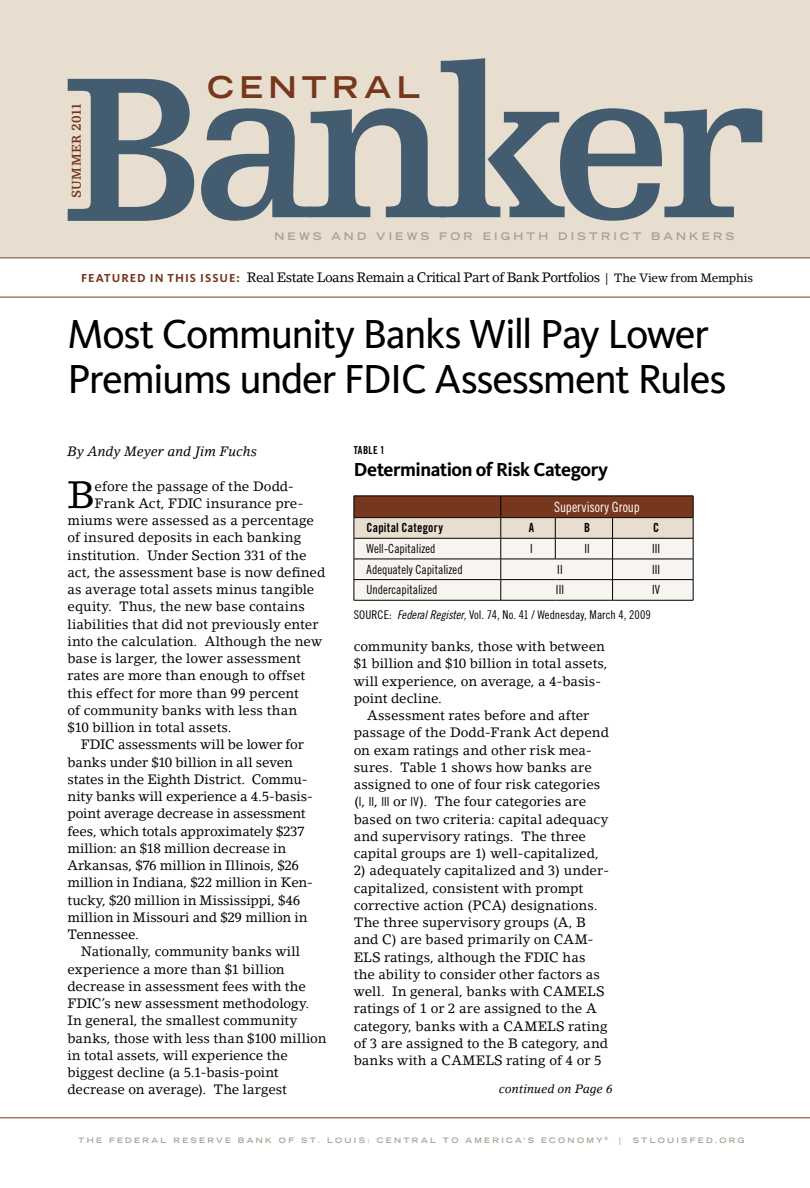
<style>
.page{position:relative;width:810px;height:1188px;background:#fff}
.page>*{position:absolute;margin:0;border:0;box-sizing:border-box;transform-origin:0 0}
.t1{font:42px/45px "Kievit OT";letter-spacing:-.04em;color:#000}
.t2{font:37.8px "Lino Letter Std";color:#000}
.t3{font:700 expanded 30px "Trade Gothic LT Std";letter-spacing:.18em;color:#77371d}
.t4{font:700 19.5px "Kievit OT";letter-spacing:-.02em;color:#000}
.t5{font:14.1px "Trade Gothic LT Std Cn 18";letter-spacing:-.005em;color:#fff;scale:.95 1}
.t6{font:13.5px/17.2px "Lino Letter Std";color:#000}
.t7{font:13.5px "Lino Letter Std";letter-spacing:-.045em;color:#000}
.t8{font:italic 13.5px "Lino Letter Std";letter-spacing:.005em;color:#000}
.t9{font:700 13.5px "Egyptienne FLT Std";letter-spacing:.015em;color:#77371d}
.t10{font:12.6px "Trade Gothic LT Std Cn 18";letter-spacing:.005em;color:#000;scale:.95 1}
.t11{font:12.6px "Trade Gothic LT Std Bd Cn 20";letter-spacing:.02em;color:#000;scale:.95 1}
.t12{font:12px "Trade Gothic LT Std Cn 18";letter-spacing:.005em;color:#000}
.t13{font:italic 12px "Lino Letter Std";letter-spacing:.005em;color:#000}
.t14{font:10.95px "Trade Gothic LT Std Bd Cn 20";letter-spacing:.035em;color:#000;scale:.95 1}
.t15{font:700 expanded 10.5px "Trade Gothic LT Std";letter-spacing:.305em;color:#aca395}
.t16{font:700 expanded 7.5px "Trade Gothic LT Std";letter-spacing:.31em;color:#aca395}
.s1{font-family:"Kievit OT";font-weight:700;font-size:12px;color:#77371d}
.s2{font-size:12px}
.s3{font-family:"Trade Gothic LT Std Cn 18 Obl"}
.s4{font-family:"Trade Gothic LT Std Cn 18";font-size:12.6px}
</style>
<div class="page">
<div style="left:0;top:0;width:810px;height:277px;background:#e7ded0"></div>
<svg style="left:68px;top:79px;width:126px;height:142px"></svg>
<svg style="left:201px;top:58px;width:561px;height:163px"></svg>
<hr style="left:0;top:1117px;width:810px;height:1px;background:#77371d">
<div style="left:0;top:258px;width:810px;height:39px;background:#fff"></div>
<hr style="left:0;top:257px;width:810px;height:1px;background:#77371d">
<hr style="left:0;top:297px;width:810px;height:1px;background:#77371d">
<svg style="left:354px;top:496px;width:340px;height:104px"></svg>
<hr style="left:354px;top:600px;width:147px;height:1px;background:#000">
<hr style="left:501px;top:600px;width:54px;height:1px;background:#000">
<hr style="left:555px;top:600px;width:58px;height:1px;background:#000">
<hr style="left:613px;top:600px;width:80px;height:1px;background:#000">
<p class="t9" style="left:69px;top:198px;width:97px;rotate:-90deg">Summer 2011</p>
<h3 class="t3" style="left:207px;top:68px;width:214px">CENTRAL</h3>
<p class="t15" style="left:274px;top:229px;width:358px">N EWS AND VIEWS FOR E IGHTH D ISTRICT</p>
<p class="t15" style="left:651px;top:229px;width:84px">BANKERS</p>
<p class="t7" style="left:81px;top:269px;width:674px"><span class="s1">Featured in this issue:</span> Real Estate Loans Remain a Critical Part of Bank Portfolios <span class="s2">| The View from Memphis</span></p>
<h1 class="t1" style="left:68px;top:312px;width:661px">Most Community Banks Will Pay Lower<br>Premiums under FDIC Assessment Rules</h1>
<p class="t8" style="left:68px;top:443px;width:191px">By Andy Meyer and Jim Fuchs</p>
<h2 class="t2" style="left:68px;top:472px;width:29px">B</h2>
<p class="t6" style="left:95px;top:477px;width:201px">efore the passage of the Dodd-</p>
<p class="t6" style="left:95px;top:494px;width:211px">Frank Act, FDIC insurance pre-</p>
<p class="t6" style="left:67px;top:512px;width:248px">miums were assessed as a percentage</p>
<p class="t6" style="left:67px;top:529px;width:235px">of insured deposits in each banking</p>
<p class="t6" style="left:67px;top:546px;width:241px">institution. Under Section 331 of the</p>
<p class="t6" style="left:67px;top:563px;width:259px">act, the assessment base is now defined</p>
<p class="t6" style="left:67px;top:581px;width:248px">as average total assets minus tangible</p>
<p class="t6" style="left:67px;top:598px;width:239px">equity. Thus, the new base contains</p>
<p class="t6" style="left:67px;top:615px;width:252px">liabilities that did not previously enter</p>
<p class="t6" style="left:67px;top:632px;width:256px">into the calculation. Although the new</p>
<p class="t6" style="left:67px;top:650px;width:235px">base is larger, the lower assessment</p>
<p class="t6" style="left:67px;top:667px;width:239px">rates are more than enough to offset</p>
<p class="t6" style="left:67px;top:684px;width:233px">this effect for more than 99 percent</p>
<p class="t6" style="left:67px;top:701px;width:231px">of community banks with less than</p>
<p class="t6" style="left:67px;top:719px;width:166px">$10 billion in total assets.</p>
<p class="t6" style="left:81px;top:736px;width:224px">FDIC assessments will be lower for</p>
<p class="t6" style="left:67px;top:753px;width:227px">banks under $10 billion in all seven</p>
<p class="t6" style="left:67px;top:770px;width:242px">states in the Eighth District. Commu-</p>
<p class="t6" style="left:67px;top:788px;width:247px">nity banks will experience a 4.5-basis-</p>
<p class="t6" style="left:67px;top:805px;width:240px">point average decrease in assessment</p>
<p class="t6" style="left:67px;top:822px;width:239px">fees, which totals approximately $237</p>
<p class="t6" style="left:67px;top:840px;width:220px">million: an $18 million decrease in</p>
<p class="t6" style="left:67px;top:857px;width:233px">Arkansas, $76 million in Illinois, $26</p>
<p class="t6" style="left:67px;top:874px;width:247px">million in Indiana, $22 million in Ken-</p>
<p class="t6" style="left:67px;top:891px;width:234px">tucky, $20 million in Mississippi, $46</p>
<p class="t6" style="left:67px;top:909px;width:242px">million in Missouri and $29 million in</p>
<p class="t6" style="left:67px;top:926px;width:73px">Tennessee.</p>
<p class="t6" style="left:81px;top:943px;width:221px">Nationally, community banks will</p>
<p class="t6" style="left:67px;top:960px;width:219px">experience a more than $1 billion</p>
<p class="t6" style="left:67px;top:978px;width:240px">decrease in assessment fees with the</p>
<p class="t6" style="left:67px;top:995px;width:243px">FDIC’s new assessment methodology.</p>
<p class="t6" style="left:67px;top:1012px;width:231px">In general, the smallest community</p>
<p class="t6" style="left:67px;top:1029px;width:261px">banks, those with less than $100 million</p>
<p class="t6" style="left:67px;top:1047px;width:222px">in total assets, will experience the</p>
<p class="t6" style="left:67px;top:1064px;width:213px">biggest decline (a 5.1-basis-point</p>
<p class="t6" style="left:67px;top:1081px;width:221px">decrease on average). The largest</p>
<p class="t14" style="left:354px;top:443px;width:34px">Table 1</p>
<h3 class="t4" style="left:354px;top:458px;width:256px">Determination of Risk Category</h3>
<p class="t5" style="left:554px;top:498px;width:91px">Supervisory Group</p>
<p class="t11" style="left:367px;top:520px;width:82px">Capital Category</p>
<p class="t11" style="left:529px;top:520px;width:7px">A</p>
<p class="t11" style="left:584px;top:520px;width:6px">B</p>
<p class="t11" style="left:653px;top:520px;width:8px">C</p>
<p class="t10" style="left:367px;top:541px;width:74px">Well-Capitalized</p>
<p class="t10" style="left:530px;top:541px;width:4px">I</p>
<p class="t10" style="left:585px;top:541px;width:7px">II</p>
<p class="t10" style="left:652px;top:541px;width:10px">III</p>
<p class="t10" style="left:367px;top:562px;width:103px">Adequately Capitalized</p>
<p class="t10" style="left:557px;top:562px;width:7px">II</p>
<p class="t10" style="left:652px;top:562px;width:10px">III</p>
<p class="t10" style="left:367px;top:582px;width:76px">Undercapitalized</p>
<p class="t10" style="left:556px;top:582px;width:10px">III</p>
<p class="t10" style="left:652px;top:582px;width:10px">IV</p>
<p class="t12" style="left:354px;top:608px;width:299px">Source: <span class="s3">Federal Register</span>, Vol. 74, No. 41 / Wednesday, March 4, 2009</p>
<p class="t6" style="left:354px;top:638px;width:255px">community banks, those with between $1 billion and $10 billion in total assets, will experience, on average, a 4-basis&shy;point decline.</p>
<p class="t6" style="left:354px;top:707px;width:257px;text-indent:14px">Assessment rates before and after passage of the Dodd-Frank Act depend on exam ratings and other risk mea&shy;sures. Table 1 shows how banks are assigned to one of four risk categories (<span class="s4">I</span>, <span class="s4">II</span>, <span class="s4">III</span> or <span class="s4">IV</span>). The four categories are based on two criteria: capital adequacy and supervisory ratings. The three capital groups are 1) well-capitalized,</p>
<p class="t6" style="left:354px;top:862px;width:257px">2) adequately capitalized and 3) under&shy;capitalized, consistent with prompt corrective action (PCA) designations.<br>The three supervisory groups (A, B and C) are based primarily on CAM-ELS ratings, although the FDIC has the ability to consider other factors as well. In general, banks with CAMELS ratings of 1 or 2 are assigned to the A category, banks with a CAMELS rating of 3 are assigned to the B category, and banks with a CAMELS rating of 4 or 5</p>
<p class="t13" style="left:499px;top:1082px;width:115px">continued on Page 6</p>
<p class="t16" style="left:78px;top:1135px;width:471px">THE FEDERAL R ESERVE BANK OF ST . LOUIS: CENTRAL TO AMERICA’S EC</p>
<p class="t16" style="left:558px;top:1135px;width:51px">ONOMY<sup>®</sup></p>
<p class="t16" style="left:619px;top:1135px;width:3px">|</p>
<p class="t16" style="left:633px;top:1135px;width:113px">STLOUISFED.ORG</p>
</div>
